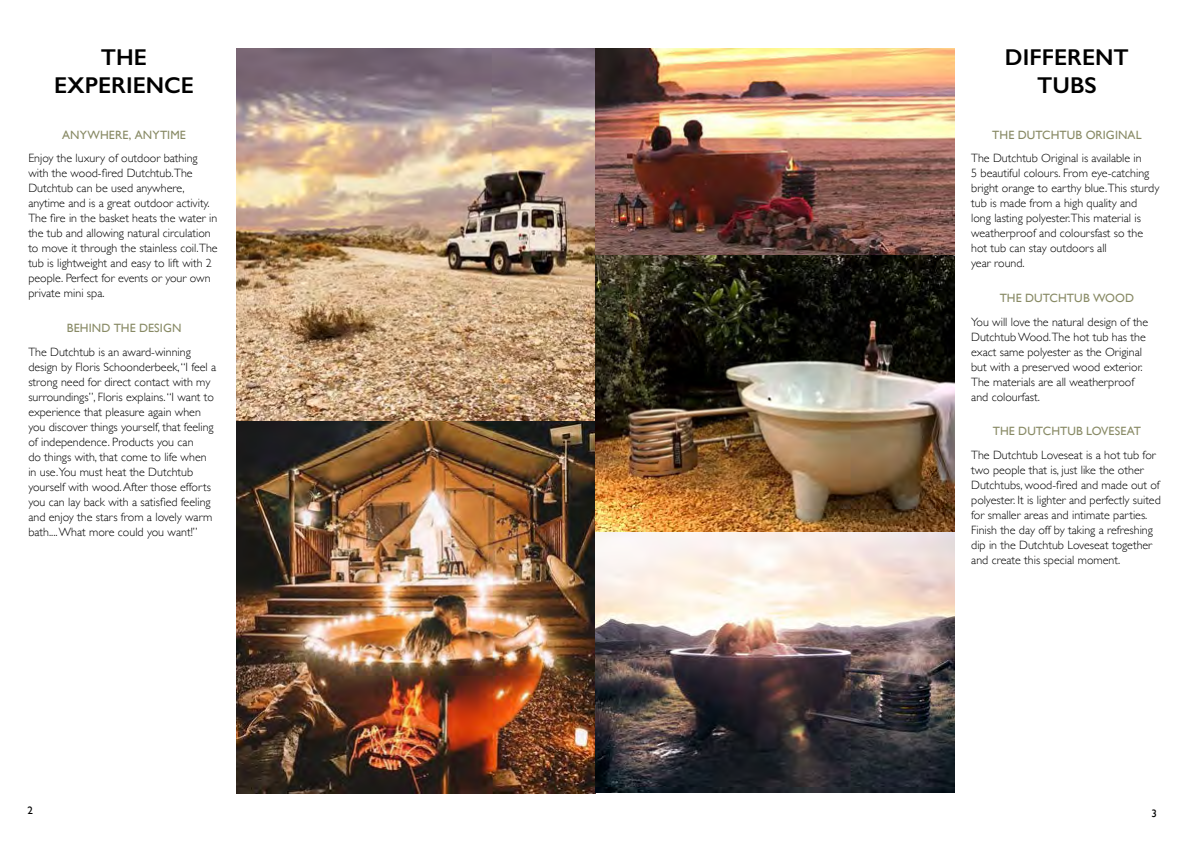
<style>
.page{position:relative;width:1191px;height:842px;background:#fff}
.page>*{position:absolute;margin:0;border:0;box-sizing:border-box;transform-origin:0 0}
.t1{font:600 23px/27.6px "Gill Sans";color:#000;text-align:center}
.t2{font:300 12px/15px "Gill Sans";color:#000}
.t3{font:12px "Gill Sans";letter-spacing:.005em;color:#888a65}
.t4{font:11px "Gill Sans";color:#000}
</style>
<div class="page">
<img style="left:237px;top:48px;width:717px;height:746px">
<h1 class="t1" style="left:54px;top:43px;width:142px">THE<br>EXPERIENCE</h1>
<p class="t3" style="left:62px;top:128px;width:125px">ANYWHERE, ANYTIME</p>
<p class="t2" style="left:28px;top:150px;width:191px">Enjoy the luxury of outdoor bathing with the wood-fired Dutchtub.The Dutchtub can be used anywhere, anytime and is a great outdoor activity.<br>The fire in the basket heats the water in the tub and allowing natural circulation to move it through the stainless coil.The tub is lightweight and easy to lift with 2 people. Perfect for events or your own private mini spa.</p>
<p class="t3" style="left:67px;top:321px;width:116px">BEHIND THE DESIGN</p>
<p class="t2" style="left:28px;top:344px;width:189px">The Dutchtub is an award-winning design by Floris Schoonderbeek, “I feel a strong need for direct contact with my surroundings”, Floris explains. “I want to experience that pleasure again when you discover things yourself, that feeling of independence. Products you can<br>do things with, that come to life when in use.You must heat the Dutchtub yourself with wood. After those efforts you can lay back with a satisfied feeling and enjoy the stars from a lovely warm bath.... What more could you want!”</p>
<h1 class="t1" style="left:1005px;top:43px;width:125px">DIFFERENT<br>TUBS</h1>
<p class="t3" style="left:992px;top:128px;width:151px">THE DUTCHTUB ORIGINAL</p>
<p class="t2" style="left:971px;top:150px;width:190px">The Dutchtub Original is available in<br>5 beautiful colours. From eye-catching bright orange to earthy blue.This sturdy tub is made from a high quality and long lasting polyester.This material is weatherproof and coloursfast so the hot tub can stay outdoors all<br>year round.</p>
<p class="t3" style="left:999px;top:291px;width:136px">THE DUTCHTUB WOOD</p>
<p class="t2" style="left:971px;top:314px;width:178px">You will love the natural design of the<br>Dutchtub Wood.The hot tub has the exact same polyester as the Original but with a preserved wood exterior.<br>The materials are all weatherproof and colourfast.</p>
<p class="t3" style="left:992px;top:424px;width:150px">THE DUTCHTUB LOVESEAT</p>
<p class="t2" style="left:971px;top:447px;width:191px">The Dutchtub Loveseat is a hot tub for two people that is, just like the other Dutchtubs, wood-fired and made out of polyester. It is lighter and perfectly suited for smaller areas and intimate parties.<br>Finish the day off by taking a refreshing dip in the Dutchtub Loveseat together and create this special moment.</p>
<p class="t4" style="left:27px;top:803px;width:7px">2</p>
<p class="t4" style="left:1151px;top:807px;width:7px">3</p>
</div>
